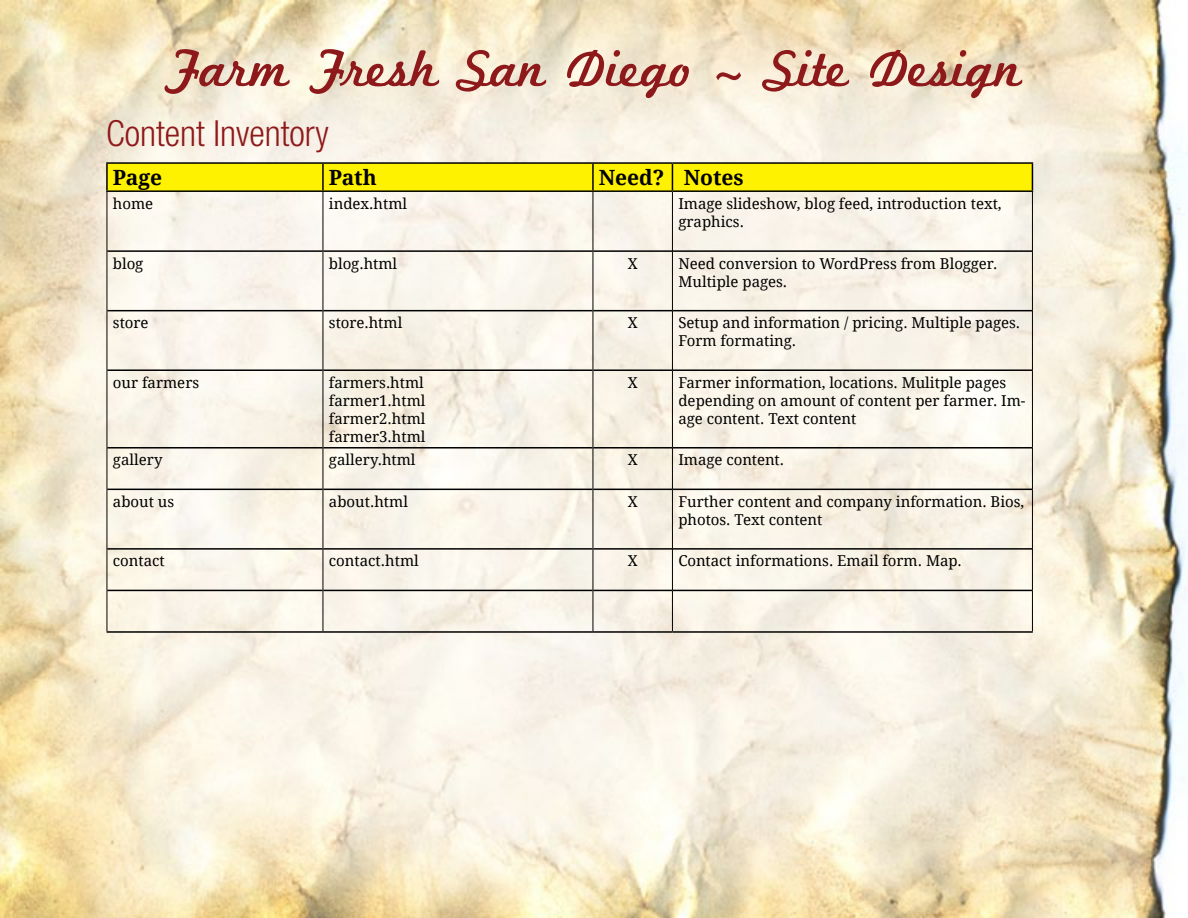
<style>
.page{position:relative;width:1188px;height:918px;background:#fff}
.page>*{position:absolute;margin:0;border:0;box-sizing:border-box;transform-origin:0 0}
.t1{font:54px "Marketing Script";color:#8e191b}
.t2{font:300 condensed 36px "Helvetica Neue LT Pro";color:#8e191b}
.t3{font:700 21px "Droid Serif";letter-spacing:-.01em;color:#000}
.t4{font:15px/18px "Droid Serif";color:#000}
</style>
<div class="page">
<img style="left:0;top:0;width:1188px;height:918px">
<hr style="left:106px;top:162px;width:217px;height:2px;background:#000">
<hr style="left:106px;top:164px;width:2px;height:26px;background:#000">
<hr style="left:323px;top:162px;width:270px;height:2px;background:#000">
<hr style="left:593px;top:162px;width:79px;height:2px;background:#000">
<hr style="left:672px;top:162px;width:361px;height:2px;background:#000">
<div style="left:107px;top:163px;width:926px;height:27px;background:#fff200"></div>
<hr style="left:106px;top:190px;width:217px;height:2px;background:#000">
<hr style="left:323px;top:190px;width:270px;height:2px;background:#000">
<hr style="left:593px;top:190px;width:79px;height:2px;background:#000">
<hr style="left:672px;top:190px;width:361px;height:2px;background:#000">
<hr style="left:107px;top:250px;width:216px;height:2px;background:#000">
<hr style="left:323px;top:250px;width:270px;height:2px;background:#000">
<hr style="left:593px;top:250px;width:79px;height:2px;background:#000">
<hr style="left:673px;top:250px;width:359px;height:2px;background:#000">
<hr style="left:107px;top:310px;width:216px;height:1px;background:#000">
<hr style="left:323px;top:310px;width:270px;height:1px;background:#000">
<hr style="left:593px;top:310px;width:79px;height:1px;background:#000">
<hr style="left:673px;top:310px;width:359px;height:1px;background:#000">
<hr style="left:107px;top:369px;width:216px;height:2px;background:#000">
<hr style="left:323px;top:369px;width:270px;height:2px;background:#000">
<hr style="left:593px;top:369px;width:79px;height:2px;background:#000">
<hr style="left:673px;top:369px;width:359px;height:2px;background:#000">
<hr style="left:107px;top:447px;width:216px;height:2px;background:#000">
<hr style="left:323px;top:447px;width:270px;height:2px;background:#000">
<hr style="left:593px;top:447px;width:79px;height:2px;background:#000">
<hr style="left:673px;top:447px;width:359px;height:2px;background:#000">
<hr style="left:107px;top:489px;width:216px;height:1px;background:#000">
<hr style="left:323px;top:489px;width:270px;height:1px;background:#000">
<hr style="left:593px;top:489px;width:79px;height:1px;background:#000">
<hr style="left:673px;top:489px;width:359px;height:1px;background:#000">
<hr style="left:107px;top:548px;width:216px;height:2px;background:#000">
<hr style="left:323px;top:548px;width:270px;height:2px;background:#000">
<hr style="left:593px;top:548px;width:79px;height:2px;background:#000">
<hr style="left:673px;top:548px;width:359px;height:2px;background:#000">
<hr style="left:107px;top:590px;width:216px;height:1px;background:#000">
<hr style="left:323px;top:590px;width:270px;height:1px;background:#000">
<hr style="left:593px;top:590px;width:79px;height:1px;background:#000">
<hr style="left:673px;top:590px;width:359px;height:1px;background:#000">
<hr style="left:107px;top:631px;width:216px;height:2px;background:#000">
<hr style="left:323px;top:631px;width:270px;height:2px;background:#000">
<hr style="left:593px;top:631px;width:79px;height:2px;background:#000">
<hr style="left:672px;top:631px;width:361px;height:2px;background:#000">
<hr style="left:107px;top:192px;width:1px;height:59px;background:#000">
<hr style="left:323px;top:192px;width:1px;height:59px;background:#000">
<hr style="left:593px;top:192px;width:1px;height:59px;background:#000">
<hr style="left:672px;top:192px;width:1px;height:59px;background:#000">
<hr style="left:1032px;top:192px;width:1px;height:59px;background:#000">
<hr style="left:107px;top:251px;width:1px;height:60px;background:#000">
<hr style="left:323px;top:251px;width:1px;height:60px;background:#000">
<hr style="left:593px;top:251px;width:1px;height:60px;background:#000">
<hr style="left:672px;top:251px;width:1px;height:60px;background:#000">
<hr style="left:1032px;top:251px;width:1px;height:60px;background:#000">
<hr style="left:107px;top:311px;width:1px;height:59px;background:#000">
<hr style="left:323px;top:311px;width:1px;height:59px;background:#000">
<hr style="left:593px;top:311px;width:1px;height:59px;background:#000">
<hr style="left:672px;top:311px;width:1px;height:59px;background:#000">
<hr style="left:1032px;top:311px;width:1px;height:59px;background:#000">
<hr style="left:107px;top:370px;width:1px;height:78px;background:#000">
<hr style="left:323px;top:370px;width:1px;height:78px;background:#000">
<hr style="left:593px;top:370px;width:1px;height:78px;background:#000">
<hr style="left:672px;top:370px;width:1px;height:78px;background:#000">
<hr style="left:1032px;top:370px;width:1px;height:78px;background:#000">
<hr style="left:107px;top:448px;width:1px;height:41px;background:#000">
<hr style="left:323px;top:448px;width:1px;height:41px;background:#000">
<hr style="left:593px;top:448px;width:1px;height:41px;background:#000">
<hr style="left:672px;top:448px;width:1px;height:41px;background:#000">
<hr style="left:1032px;top:448px;width:1px;height:41px;background:#000">
<hr style="left:107px;top:489px;width:1px;height:60px;background:#000">
<hr style="left:323px;top:489px;width:1px;height:60px;background:#000">
<hr style="left:593px;top:489px;width:1px;height:60px;background:#000">
<hr style="left:672px;top:489px;width:1px;height:60px;background:#000">
<hr style="left:1032px;top:489px;width:1px;height:60px;background:#000">
<hr style="left:107px;top:549px;width:1px;height:41px;background:#000">
<hr style="left:323px;top:549px;width:1px;height:41px;background:#000">
<hr style="left:593px;top:549px;width:1px;height:41px;background:#000">
<hr style="left:672px;top:549px;width:1px;height:41px;background:#000">
<hr style="left:1032px;top:549px;width:1px;height:41px;background:#000">
<hr style="left:107px;top:590px;width:1px;height:41px;background:#000">
<hr style="left:323px;top:590px;width:1px;height:41px;background:#000">
<hr style="left:593px;top:590px;width:1px;height:41px;background:#000">
<hr style="left:672px;top:590px;width:1px;height:41px;background:#000">
<hr style="left:1032px;top:590px;width:1px;height:41px;background:#000">
<h1 class="t1" style="left:165px;top:36px;width:859px">Farm Fresh San Diego ~ Site Design</h1>
<h2 class="t2" style="left:106px;top:113px;width:224px">Content Inventory</h2>
<h3 class="t3" style="left:113px;top:165px;width:51px">Page</h3>
<h3 class="t3" style="left:329px;top:165px;width:49px">Path</h3>
<h3 class="t3" style="left:599px;top:165px;width:146px">Need? Notes</h3>
<p class="t4" style="left:113px;top:195px;width:42px">home</p>
<p class="t4" style="left:329px;top:195px;width:80px">index.html</p>
<p class="t4" style="left:678px;top:195px;width:325px">Image slideshow, blog feed, introduction text, graphics.</p>
<p class="t4" style="left:113px;top:254px;width:32px">blog</p>
<p class="t4" style="left:329px;top:254px;width:70px">blog.html</p>
<p class="t4" style="left:628px;top:254px;width:11px">X</p>
<p class="t4" style="left:678px;top:254px;width:321px">Need conversion to WordPress from Blogger.<br>Multiple pages.</p>
<p class="t4" style="left:113px;top:314px;width:37px">store</p>
<p class="t4" style="left:329px;top:314px;width:75px">store.html</p>
<p class="t4" style="left:628px;top:314px;width:11px">X</p>
<p class="t4" style="left:678px;top:314px;width:343px">Setup and information / pricing. Multiple pages.<br>Form formating.</p>
<p class="t4" style="left:113px;top:374px;width:88px">our farmers</p>
<p class="t4" style="left:329px;top:374px;width:98px;text-align:justify">farmers.html farmer1.html farmer2.html farmer3.html</p>
<p class="t4" style="left:628px;top:374px;width:11px">X</p>
<p class="t4" style="left:678px;top:374px;width:349px">Farmer information, locations. Mulitple pages depending on amount of content per farmer. Im&shy;age content. Text content</p>
<p class="t4" style="left:113px;top:451px;width:51px">gallery</p>
<p class="t4" style="left:329px;top:451px;width:88px">gallery.html</p>
<p class="t4" style="left:628px;top:451px;width:11px">X</p>
<p class="t4" style="left:678px;top:451px;width:107px">Image content.</p>
<p class="t4" style="left:113px;top:493px;width:63px">about us</p>
<p class="t4" style="left:329px;top:493px;width:81px">about.html</p>
<p class="t4" style="left:628px;top:493px;width:11px">X</p>
<p class="t4" style="left:678px;top:493px;width:347px">Further content and company information. Bios, photos. Text content</p>
<p class="t4" style="left:113px;top:552px;width:53px">contact</p>
<p class="t4" style="left:329px;top:552px;width:91px">contact.html</p>
<p class="t4" style="left:628px;top:552px;width:11px">X</p>
<p class="t4" style="left:678px;top:552px;width:285px">Contact informations. Email form. Map.</p>
</div>
